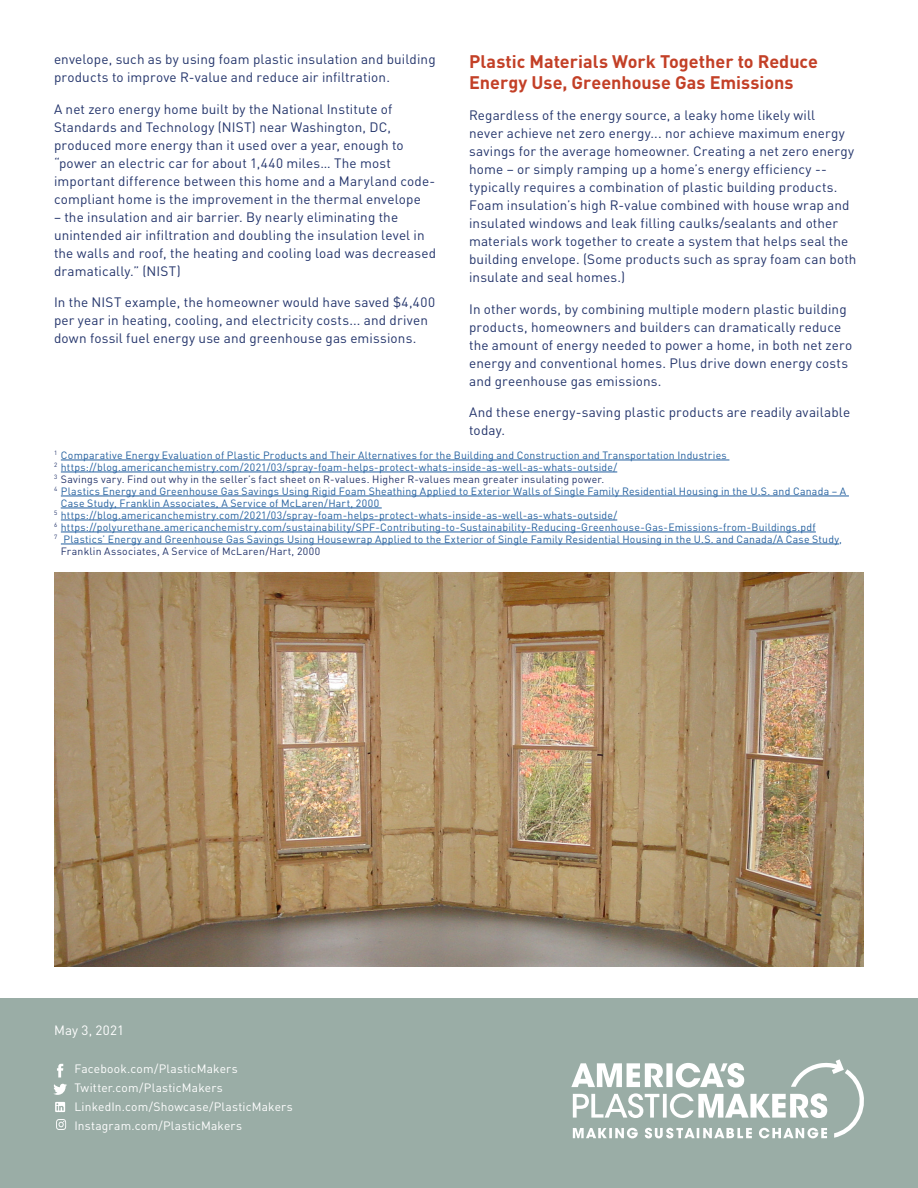
<style>
.page{position:relative;width:918px;height:1188px;background:#fff}
.page>*{position:absolute;margin:0;border:0;box-sizing:border-box;transform-origin:0 0}
.t1{font:700 18px/21px "DINOT";color:#c34027}
.t2{font:13.5px/18px "DINOT";letter-spacing:.01em;color:#23346b}
.t3{font:13.35px "DINOT";letter-spacing:.015em;color:#fff}
.t4{font:12px/19px "DINOT";letter-spacing:.015em;color:#fff}
.t5{font:10.5px "DINOT";letter-spacing:.025em;color:#215e9e}
.t6{font:10.5px "DINOT";letter-spacing:.02em;color:#23346b}
</style>
<div class="page">
<div style="left:0;top:999px;width:918px;height:189px;background:#9aada6"></div>
<hr style="left:61px;top:460px;width:668px;height:1px;background:#215e9e">
<hr style="left:61px;top:472px;width:556px;height:1px;background:#215e9e">
<hr style="left:61px;top:496px;width:788px;height:1px;background:#215e9e">
<hr style="left:61px;top:508px;width:321px;height:1px;background:#215e9e">
<hr style="left:61px;top:520px;width:556px;height:1px;background:#215e9e">
<hr style="left:61px;top:532px;width:755px;height:1px;background:#215e9e">
<hr style="left:61px;top:544px;width:778px;height:1px;background:#215e9e">
<img style="left:54px;top:572px;width:810px;height:395px">
<svg style="left:57px;top:1064px;width:6px;height:14px"></svg>
<svg style="left:53px;top:1084px;width:14px;height:11px"></svg>
<svg style="left:571px;top:1059px;width:293px;height:79px"></svg>
<svg style="left:55px;top:1102px;width:10px;height:10px"></svg>
<svg style="left:56px;top:1119px;width:10px;height:11px"></svg>
<p class="t2" style="left:54px;top:50px;width:383px">envelope, such as by using foam plastic insulation and building products to improve R-value and reduce air infiltration.</p>
<p class="t2" style="left:54px;top:100px;width:383px">A net zero energy home built by the National Institute of Standards and Technology (NIST) near Washington, DC, produced more energy than it used over a year, enough to “power an electric car for about 1,440 miles… The most important difference between this home and a Maryland code&shy;compliant home is the improvement in the thermal envelope</p>
<p class="t2" style="left:54px;top:208px;width:384px">– the insulation and air barrier. By nearly eliminating the unintended air infiltration and doubling the insulation level in the walls and roof, the heating and cooling load was decreased dramatically.” (NIST)</p>
<p class="t2" style="left:54px;top:293px;width:383px">In the NIST example, the homeowner would have saved $4,400 per year in heating, cooling, and electricity costs... and driven down fossil fuel energy use and greenhouse gas emissions.</p>
<h1 class="t1" style="left:469px;top:50px;width:350px">Plastic Materials Work Together to Reduce<br>Energy Use, Greenhouse Gas Emissions</h1>
<p class="t2" style="left:469px;top:106px;width:389px">Regardless of the energy source, a leaky home likely will<br>never achieve net zero energy... nor achieve maximum energy savings for the average homeowner. Creating a net zero energy home – or simply ramping up a home’s energy efficiency -- typically requires a combination of plastic building products.<br>Foam insulation’s high R-value combined with house wrap and insulated windows and leak filling caulks/sealants and other materials work together to create a system that helps seal the building envelope. (Some products such as spray foam can both insulate and seal homes.)</p>
<p class="t2" style="left:469px;top:300px;width:385px">In other words, by combining multiple modern plastic building products, homeowners and builders can dramatically reduce the amount of energy needed to power a home, in both net zero energy and conventional homes. Plus drive down energy costs and greenhouse gas emissions.</p>
<p class="t2" style="left:469px;top:403px;width:383px">And these energy-saving plastic products are readily available today.</p>
<p class="t5" style="left:54px;top:448px;width:674px"><sup>1</sup> Comparative Energy Evaluation of Plastic Products and Their Alternatives for the Building and Construction and Transportation Industries</p>
<p class="t5" style="left:54px;top:460px;width:565px"><sup>2</sup> https://blog.americanchemistry.com/2021/03/spray-foam-helps-protect-whats-inside-as-well-as-whats-outside/</p>
<p class="t6" style="left:54px;top:472px;width:552px"><sup>3</sup> Savings vary. Find out why in the seller’s fact sheet on R-values. Higher R-values mean greater insulating power.</p>
<p class="t5" style="left:54px;top:484px;width:794px"><sup>4</sup> Plastics Energy and Greenhouse Gas Savings Using Rigid Foam Sheathing Applied to Exterior Walls of Single Family Residential Housing in the U.S. and Canada – A</p>
<p class="t5" style="left:61px;top:496px;width:320px">Case Study, Franklin Associates, A Service of McLaren/Hart, 2000</p>
<p class="t5" style="left:54px;top:508px;width:565px"><sup>5</sup> https://blog.americanchemistry.com/2021/03/spray-foam-helps-protect-whats-inside-as-well-as-whats-outside/</p>
<p class="t5" style="left:54px;top:520px;width:763px"><sup>6</sup> https://polyurethane.americanchemistry.com/sustainability/SPF-Contributing-to-Sustainability-Reducing-Greenhouse-Gas-Emissions-from-Buildings.pdf</p>
<p class="t5" style="left:54px;top:532px;width:789px"><sup>7</sup> Plastics’ Energy and Greenhouse Gas Savings Using Housewrap Applied to the Exterior of Single Family Residential Housing in the U.S. and Canada/A Case Study,</p>
<p class="t6" style="left:61px;top:544px;width:261px">Franklin Associates, A Service of McLaren/Hart, 2000</p>
<p class="t3" style="left:54px;top:1022px;width:72px">May 3, 2021</p>
<p class="t4" style="left:74px;top:1059px;width:220px">Facebook.com/PlasticMakers Twitter.com/PlasticMakers LinkedIn.com/Showcase/PlasticMakers Instagram.com/PlasticMakers</p>
</div>
